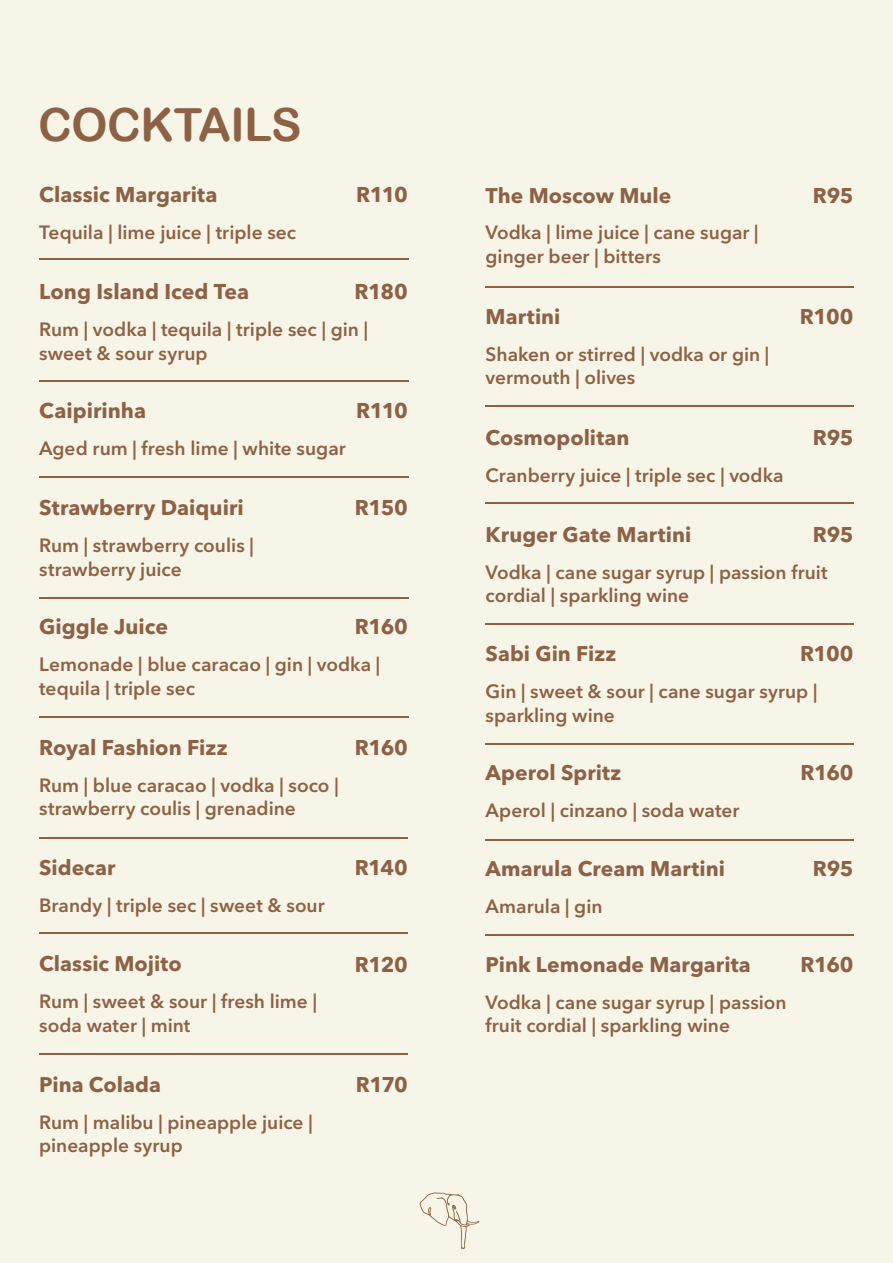
<style>
.page{position:relative;width:893px;height:1263px;background:#f7f5e8}
.page>*{position:absolute;margin:0;border:0;box-sizing:border-box;transform-origin:0 0}
.t1{font:45.6px "Arial Rounded MT Bold";letter-spacing:-.01em;color:#8d6145}
.t2{font:700 21.3px "Avenir Next LT Pro";color:#8d6145}
.t3{font:700 21.15px "Avenir Next LT Pro";letter-spacing:-.02em;color:#8d6145}
.t4{font:700 21px "Avenir Next LT Pro";letter-spacing:.005em;color:#8d6145}
.t5{font:600 19.05px/23.4px "Avenir Next LT Pro";color:#8d6145}
</style>
<div class="page">
<svg style="left:420px;top:1192px;width:60px;height:57px"></svg>
<hr style="left:39px;top:259px;width:370px;height:1px;background:#8d6145">
<hr style="left:39px;top:380px;width:370px;height:1px;background:#8d6145">
<hr style="left:39px;top:477px;width:370px;height:1px;background:#8d6145">
<hr style="left:39px;top:597px;width:370px;height:1px;background:#8d6145">
<hr style="left:39px;top:716px;width:370px;height:2px;background:#8d6145">
<hr style="left:39px;top:1053px;width:369px;height:2px;background:#8d6145">
<hr style="left:39px;top:837px;width:369px;height:1px;background:#8d6145">
<hr style="left:486px;top:405px;width:368px;height:1px;background:#8d6145">
<hr style="left:486px;top:502px;width:368px;height:1px;background:#8d6145">
<hr style="left:486px;top:623px;width:368px;height:1px;background:#8d6145">
<hr style="left:39px;top:932px;width:369px;height:1px;background:#8d6145">
<hr style="left:486px;top:287px;width:368px;height:1px;background:#8d6145">
<hr style="left:486px;top:743px;width:368px;height:2px;background:#8d6145">
<hr style="left:486px;top:839px;width:368px;height:1px;background:#8d6145">
<hr style="left:486px;top:935px;width:368px;height:1px;background:#8d6145">
<h1 class="t1" style="left:38px;top:98px;width:265px">COCKTAILS</h1>
<p class="t2" style="left:39px;top:182px;width:180px">Classic Margarita</p>
<p class="t5" style="left:39px;top:221px;width:259px">Tequila | lime juice | triple sec</p>
<p class="t2" style="left:356px;top:182px;width:53px">R110</p>
<p class="t2" style="left:39px;top:278px;width:212px">Long Island Iced Tea</p>
<p class="t5" style="left:39px;top:318px;width:330px">Rum | vodka | tequila | triple sec | gin | sweet &amp; sour syrup</p>
<p class="t2" style="left:355px;top:278px;width:55px">R180</p>
<p class="t2" style="left:39px;top:397px;width:109px">Caipirinha</p>
<p class="t5" style="left:39px;top:436px;width:308px">Aged rum | fresh lime | white sugar</p>
<p class="t2" style="left:356px;top:397px;width:53px">R110</p>
<p class="t2" style="left:39px;top:495px;width:206px">Strawberry Daiquiri</p>
<p class="t5" style="left:39px;top:534px;width:216px">Rum | strawberry coulis | strawberry juice</p>
<p class="t2" style="left:39px;top:614px;width:130px">Giggle Juice</p>
<p class="t2" style="left:355px;top:495px;width:55px">R150</p>
<p class="t2" style="left:355px;top:614px;width:55px">R160</p>
<p class="t5" style="left:39px;top:653px;width:343px">Lemonade | blue caracao | gin | vodka | tequila | triple sec</p>
<p class="t2" style="left:39px;top:735px;width:190px">Royal Fashion Fizz</p>
<p class="t5" style="left:39px;top:773px;width:301px">Rum | blue caracao | vodka | soco | strawberry coulis | grenadine</p>
<p class="t4" style="left:39px;top:855px;width:78px">Sidecar</p>
<p class="t5" style="left:39px;top:893px;width:287px">Brandy | triple sec | sweet &amp; sour</p>
<p class="t4" style="left:39px;top:951px;width:144px">Classic Mojito</p>
<p class="t5" style="left:39px;top:990px;width:279px">Rum | sweet &amp; sour | fresh lime | soda water | mint</p>
<p class="t4" style="left:39px;top:1072px;width:123px">Pina Colada</p>
<p class="t5" style="left:39px;top:1110px;width:275px">Rum | malibu | pineapple juice | pineapple syrup</p>
<p class="t2" style="left:355px;top:735px;width:55px">R160</p>
<p class="t3" style="left:355px;top:855px;width:55px">R140</p>
<p class="t3" style="left:355px;top:951px;width:55px">R120</p>
<p class="t3" style="left:356px;top:1072px;width:54px">R170</p>
<p class="t4" style="left:486px;top:182px;width:187px">The Moscow Mule</p>
<p class="t5" style="left:486px;top:221px;width:274px">Vodka | lime juice | cane sugar | ginger beer | bitters</p>
<p class="t4" style="left:486px;top:303px;width:76px">Martini</p>
<p class="t5" style="left:486px;top:342px;width:285px">Shaken or stirred | vodka or gin | vermouth | olives</p>
<p class="t4" style="left:486px;top:425px;width:145px">Cosmopolitan</p>
<p class="t5" style="left:486px;top:463px;width:299px">Cranberry juice | triple sec | vodka</p>
<p class="t4" style="left:486px;top:522px;width:207px">Kruger Gate Martini</p>
<p class="t3" style="left:813px;top:182px;width:42px">R95</p>
<p class="t3" style="left:800px;top:303px;width:55px">R100</p>
<p class="t3" style="left:813px;top:425px;width:42px">R95</p>
<p class="t3" style="left:813px;top:522px;width:42px">R95</p>
<p class="t5" style="left:486px;top:560px;width:343px">Vodka | cane sugar syrup | passion fruit cordial | sparkling wine</p>
<p class="t4" style="left:486px;top:641px;width:132px">Sabi Gin Fizz</p>
<p class="t3" style="left:800px;top:641px;width:55px">R100</p>
<p class="t5" style="left:486px;top:680px;width:333px">Gin | sweet &amp; sour | cane sugar syrup | sparkling wine</p>
<p class="t4" style="left:486px;top:760px;width:137px">Aperol Spritz</p>
<p class="t5" style="left:486px;top:799px;width:255px">Aperol | cinzano | soda water</p>
<p class="t4" style="left:486px;top:856px;width:241px">Amarula Cream Martini</p>
<p class="t5" style="left:486px;top:894px;width:118px">Amarula | gin</p>
<p class="t4" style="left:486px;top:951px;width:267px">Pink Lemonade Margarita</p>
<p class="t5" style="left:486px;top:990px;width:303px">Vodka | cane sugar syrup | passion fruit cordial | sparkling wine</p>
<p class="t3" style="left:800px;top:760px;width:55px">R160</p>
<p class="t3" style="left:813px;top:856px;width:42px">R95</p>
<p class="t3" style="left:800px;top:951px;width:55px">R160</p>
</div>
